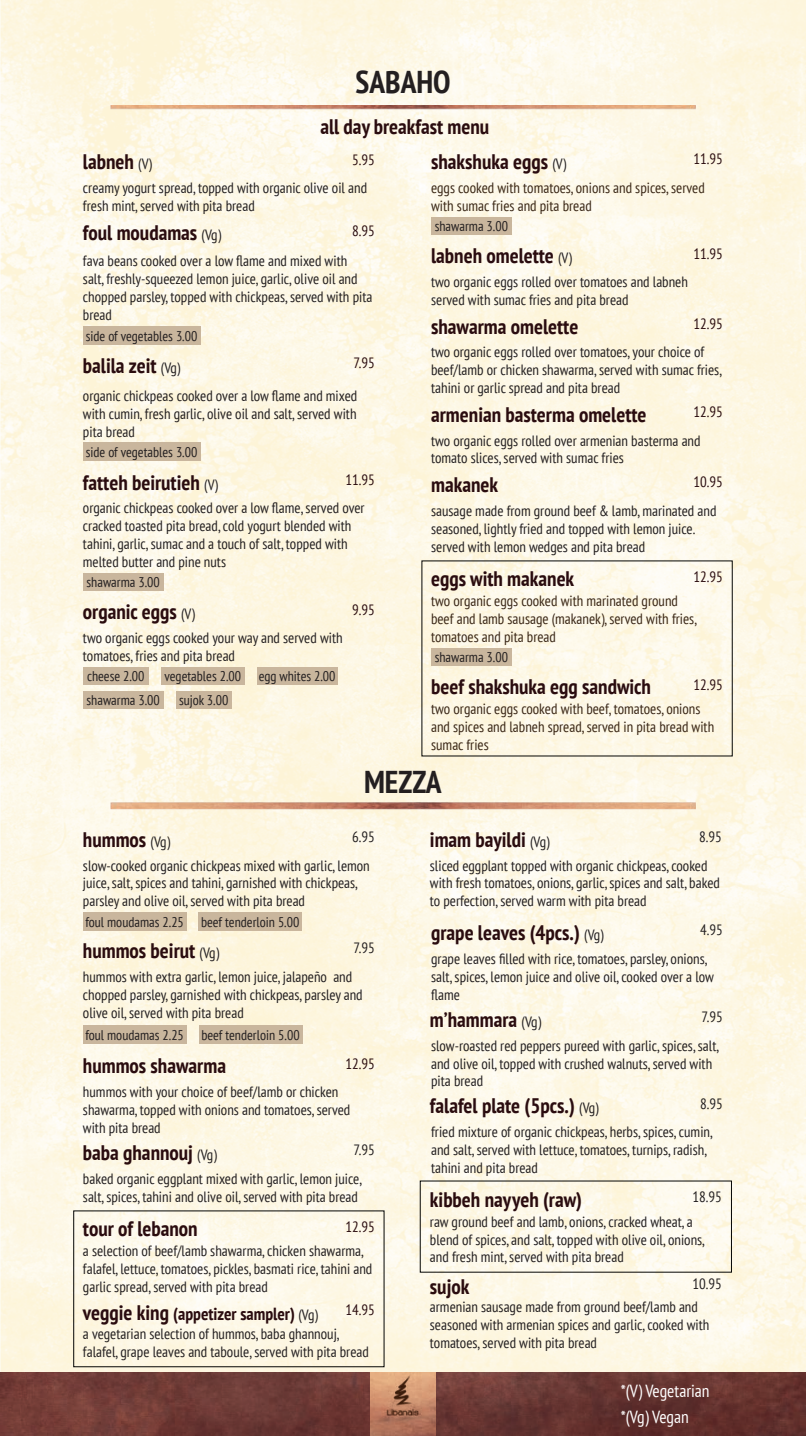
<style>
.page{position:relative;width:806px;height:1436px;background:#fff}
.page>*{position:absolute;margin:0;border:0;box-sizing:border-box;transform-origin:0 0}
.t1{font:700 condensed 31.5px "PT Sans";color:#231f20}
.t2{font:700 condensed 21px "PT Sans";color:#2a0c0f}
.t3{font:700 condensed 17.5px "PT Sans";color:#2a0c0f}
.t4{font:condensed 17.5px/25.9px "PT Sans";color:#fff}
.t5{font:condensed 14.88px/17.8px "PT Sans";color:#231f20}
.t6{font:condensed 14.88px/17.8px "PT Sans";color:#3a2716}
.t7{font:condensed 14.88px "PT Sans";color:#2a0c0f}
.t8{font:condensed 14px "PT Sans";color:#231f20}
.s1{font-weight:400;font-size:14.88px;color:#231f20}
.s2{font-size:21px}
</style>
<div class="page">
<img style="left:0;top:0;width:806px;height:1373px">
<img style="left:0;top:1373px;width:806px;height:63px">
<img style="left:370px;top:1373px;width:66px;height:63px">
<img style="left:105px;top:106px;width:595px;height:12px">
<img style="left:105px;top:793px;width:595px;height:25px">
<div style="left:83px;top:326px;width:117px;height:18px;background:#c9b69d"></div>
<div style="left:83px;top:443px;width:117px;height:18px;background:#c9b69d"></div>
<div style="left:83px;top:912px;width:103px;height:19px;background:#c9b69d"></div>
<div style="left:198px;top:912px;width:104px;height:19px;background:#c9b69d"></div>
<div style="left:199px;top:1025px;width:103px;height:19px;background:#c9b69d"></div>
<div style="left:83px;top:1025px;width:103px;height:19px;background:#c9b69d"></div>
<div style="left:83px;top:573px;width:80px;height:18px;background:#c9b69d"></div>
<div style="left:431px;top:217px;width:80px;height:18px;background:#c9b69d"></div>
<div style="left:83px;top:691px;width:80px;height:17px;background:#c9b69d"></div>
<div style="left:431px;top:648px;width:80px;height:18px;background:#c9b69d"></div>
<div style="left:257px;top:667px;width:80px;height:18px;background:#c9b69d"></div>
<div style="left:161px;top:667px;width:83px;height:18px;background:#c9b69d"></div>
<div style="left:83px;top:667px;width:66px;height:18px;background:#c9b69d"></div>
<div style="left:176px;top:691px;width:56px;height:17px;background:#c9b69d"></div>
<p class="t1" style="left:355px;top:62px;width:97px">SABAHO</p>
<p class="t2" style="left:83px;top:148px;width:71px">labneh <span class="s1">(V)</span></p>
<p class="t2" style="left:320px;top:113px;width:170px">all day breakfast menu</p>
<p class="t7" style="left:352px;top:150px;width:24px">5.95</p>
<p class="t2" style="left:431px;top:148px;width:136px">shakshuka eggs <span class="s1">(V)</span></p>
<p class="t7" style="left:693px;top:149px;width:31px">11.95</p>
<p class="t5" style="left:83px;top:179px;width:286px">creamy yogurt spread, topped with organic olive oil and fresh mint, served with pita bread</p>
<p class="t2" style="left:83px;top:219px;width:140px">foul moudamas <span class="s1">(Vg)</span></p>
<p class="t7" style="left:352px;top:221px;width:24px">8.95</p>
<p class="t5" style="left:83px;top:252px;width:291px">fava beans cooked over a low flame and mixed with<br>salt, freshly-squeezed lemon juice, garlic, olive oil and chopped parsley, topped with chickpeas, served with pita bread</p>
<p class="t8" style="left:86px;top:327px;width:113px">side of vegetables 3.00</p>
<p class="t2" style="left:83px;top:352px;width:99px">balila zeit <span class="s1">(Vg)</span></p>
<p class="t7" style="left:353px;top:353px;width:23px">7.95</p>
<p class="t5" style="left:83px;top:386px;width:276px;text-align:justify">organic chickpeas cooked over a low flame and mixed with cumin, fresh garlic, olive oil and salt, served with pita bread</p>
<p class="t8" style="left:86px;top:443px;width:113px">side of vegetables 3.00</p>
<p class="t2" style="left:83px;top:468px;width:137px">fatteh beirutieh <span class="s1">(V)</span></p>
<p class="t7" style="left:345px;top:470px;width:31px">11.95</p>
<p class="t5" style="left:83px;top:499px;width:283px">organic chickpeas cooked over a low flame, served over cracked toasted pita bread, cold yogurt blended with tahini, garlic, sumac and a touch of salt, topped with melted butter and pine nuts</p>
<p class="t8" style="left:86px;top:573px;width:75px">shawarma 3.00</p>
<p class="t2" style="left:83px;top:598px;width:113px">organic eggs <span class="s1">(V)</span></p>
<p class="t5" style="left:83px;top:629px;width:261px">two organic eggs cooked your way and served with tomatoes, fries and pita bread</p>
<p class="t8" style="left:87px;top:667px;width:59px">cheese 2.00</p>
<p class="t8" style="left:164px;top:667px;width:78px">vegetables 2.00</p>
<p class="t8" style="left:259px;top:667px;width:78px">egg whites 2.00</p>
<p class="t8" style="left:179px;top:691px;width:51px">sujok 3.00</p>
<p class="t8" style="left:86px;top:691px;width:75px">shawarma 3.00</p>
<p class="t7" style="left:352px;top:600px;width:24px">9.95</p>
<p class="t6" style="left:431px;top:178px;width:275px">eggs cooked with tomatoes, onions and spices, served with sumac fries and pita bread</p>
<p class="t8" style="left:434px;top:217px;width:75px">shawarma 3.00</p>
<p class="t2" style="left:431px;top:242px;width:142px">labneh omelette <span class="s1">(V)</span></p>
<p class="t7" style="left:693px;top:244px;width:31px">11.95</p>
<p class="t5" style="left:431px;top:273px;width:258px">two organic eggs rolled over tomatoes and labneh served with sumac fries and pita bread</p>
<p class="t2" style="left:431px;top:312px;width:149px">shawarma omelette</p>
<p class="t7" style="left:693px;top:314px;width:31px">12.95</p>
<p class="t5" style="left:431px;top:343px;width:292px">two organic eggs rolled over tomatoes, your choice of beef/lamb or chicken shawarma, served with sumac fries, tahini or garlic spread and pita bread</p>
<p class="t5" style="left:431px;top:431px;width:271px">two organic eggs rolled over armenian basterma and tomato slices, served with sumac fries</p>
<p class="t7" style="left:693px;top:402px;width:31px">12.95</p>
<p class="t2" style="left:431px;top:400px;width:217px">armenian basterma omelette</p>
<p class="t2" style="left:431px;top:471px;width:68px">makanek</p>
<p class="t7" style="left:693px;top:472px;width:31px">10.95</p>
<p class="t5" style="left:431px;top:501px;width:287px">sausage made from ground beef &amp; lamb, marinated and seasoned, lightly fried and topped with lemon juice. served with lemon wedges and pita bread</p>
<p class="t2" style="left:431px;top:565px;width:145px">eggs with makanek</p>
<p class="t7" style="left:693px;top:567px;width:31px">12.95</p>
<p class="t6" style="left:431px;top:591px;width:267px">two organic eggs cooked with marinated ground beef and lamb sausage (makanek), served with fries, tomatoes and pita bread</p>
<p class="t8" style="left:435px;top:648px;width:75px">shawarma 3.00</p>
<p class="t2" style="left:431px;top:673px;width:221px">beef shakshuka egg sandwich</p>
<p class="t7" style="left:693px;top:675px;width:31px">12.95</p>
<p class="t6" style="left:431px;top:699px;width:284px">two organic eggs cooked with beef, tomatoes, onions and spices and labneh spread, served in pita bread with sumac fries</p>
<p class="t1" style="left:364px;top:761px;width:79px">MEZZA</p>
<p class="t2" style="left:83px;top:825px;width:89px">hummos <span class="s1">(Vg)</span></p>
<p class="t5" style="left:352px;top:827px;width:24px">6.95</p>
<p class="t5" style="left:83px;top:856px;width:288px">slow-cooked organic chickpeas mixed with garlic, lemon juice, salt, spices and tahini, garnished with chickpeas, parsley and olive oil, served with pita bread</p>
<p class="t8" style="left:85px;top:913px;width:100px">foul moudamas 2.25</p>
<p class="t8" style="left:201px;top:913px;width:100px">beef tenderloin 5.00</p>
<p class="t2" style="left:83px;top:937px;width:138px">hummos beirut <span class="s1">(Vg)</span></p>
<p class="t5" style="left:353px;top:939px;width:23px">7.95</p>
<p class="t5" style="left:83px;top:968px;width:281px">hummos with extra garlic, lemon juice, jalapeño and chopped parsley, garnished with chickpeas, parsley and olive oil, served with pita bread</p>
<p class="t8" style="left:85px;top:1026px;width:100px">foul moudamas 2.25</p>
<p class="t8" style="left:201px;top:1026px;width:100px">beef tenderloin 5.00</p>
<p class="t2" style="left:83px;top:1052px;width:145px">hummos shawarma</p>
<p class="t7" style="left:345px;top:1054px;width:31px">12.95</p>
<p class="t5" style="left:83px;top:1083px;width:269px">hummos with your choice of beef/lamb or chicken shawarma, topped with onions and tomatoes, served with pita bread</p>
<p class="t2" style="left:83px;top:1138px;width:135px">baba ghannouj <span class="s1">(Vg)</span></p>
<p class="t5" style="left:353px;top:1140px;width:23px">7.95</p>
<p class="t5" style="left:83px;top:1169px;width:281px">baked organic eggplant mixed with garlic, lemon juice, salt, spices, tahini and olive oil, served with pita bread</p>
<p class="t2" style="left:83px;top:1215px;width:116px">tour of lebanon</p>
<p class="t7" style="left:345px;top:1217px;width:31px">12.95</p>
<p class="t5" style="left:83px;top:1241px;width:291px">a selection of beef/lamb shawarma, chicken shawarma, falafel, lettuce, tomatoes, pickles, basmati rice, tahini and garlic spread, served with pita bread</p>
<p class="t5" style="left:83px;top:1325px;width:287px">a vegetarian selection of hummos, baba ghannouj, falafel, grape leaves and taboule, served with pita bread</p>
<p class="t7" style="left:345px;top:1300px;width:31px">14.95</p>
<p class="t3" style="left:83px;top:1302px;width:236px"><span class="s2">veggie king</span> (appetizer sampler) <span class="s1">(Vg)</span></p>
<p class="t5" style="left:699px;top:827px;width:24px">8.95</p>
<p class="t2" style="left:430px;top:825px;width:121px">imam bayildi <span class="s1">(Vg)</span></p>
<p class="t5" style="left:430px;top:856px;width:291px">sliced eggplant topped with organic chickpeas, cooked with fresh tomatoes, onions, garlic, spices and salt, baked to perfection, served warm with pita bread</p>
<p class="t2" style="left:431px;top:918px;width:174px">grape leaves (4pcs.) <span class="s1">(Vg)</span></p>
<p class="t5" style="left:700px;top:920px;width:24px">4.95</p>
<p class="t5" style="left:431px;top:949px;width:284px">grape leaves filled with rice, tomatoes, parsley, onions, salt, spices, lemon juice and olive oil, cooked over a low flame</p>
<p class="t5" style="left:701px;top:1007px;width:23px">7.95</p>
<p class="t2" style="left:430px;top:1005px;width:113px">m’hammara <span class="s1">(Vg)</span></p>
<p class="t5" style="left:431px;top:1036px;width:289px">slow-roasted red peppers pureed with garlic, spices, salt, and olive oil, topped with crushed walnuts, served with pita bread</p>
<p class="t2" style="left:430px;top:1092px;width:170px">falafel plate (5pcs.) <span class="s1">(Vg)</span></p>
<p class="t5" style="left:700px;top:1094px;width:24px">8.95</p>
<p class="t5" style="left:431px;top:1122px;width:283px">fried mixture of organic chickpeas, herbs, spices, cumin, and salt, served with lettuce, tomatoes, turnips, radish, tahini and pita bread</p>
<p class="t2" style="left:430px;top:1185px;width:154px">kibbeh nayyeh (raw)</p>
<p class="t5" style="left:692px;top:1187px;width:31px">18.95</p>
<p class="t5" style="left:430px;top:1212px;width:276px">raw ground beef and lamb, onions, cracked wheat, a blend of spices, and salt, topped with olive oil, onions, and fresh mint, served with pita bread</p>
<p class="t2" style="left:430px;top:1273px;width:41px">sujok</p>
<p class="t5" style="left:692px;top:1275px;width:31px">10.95</p>
<p class="t5" style="left:430px;top:1297px;width:281px">armenian sausage made from ground beef/lamb and seasoned with armenian spices and garlic, cooked with tomatoes, served with pita bread</p>
<p class="t4" style="left:620px;top:1377px;width:90px">*(V) Vegetarian *(Vg) Vegan</p>
</div>
